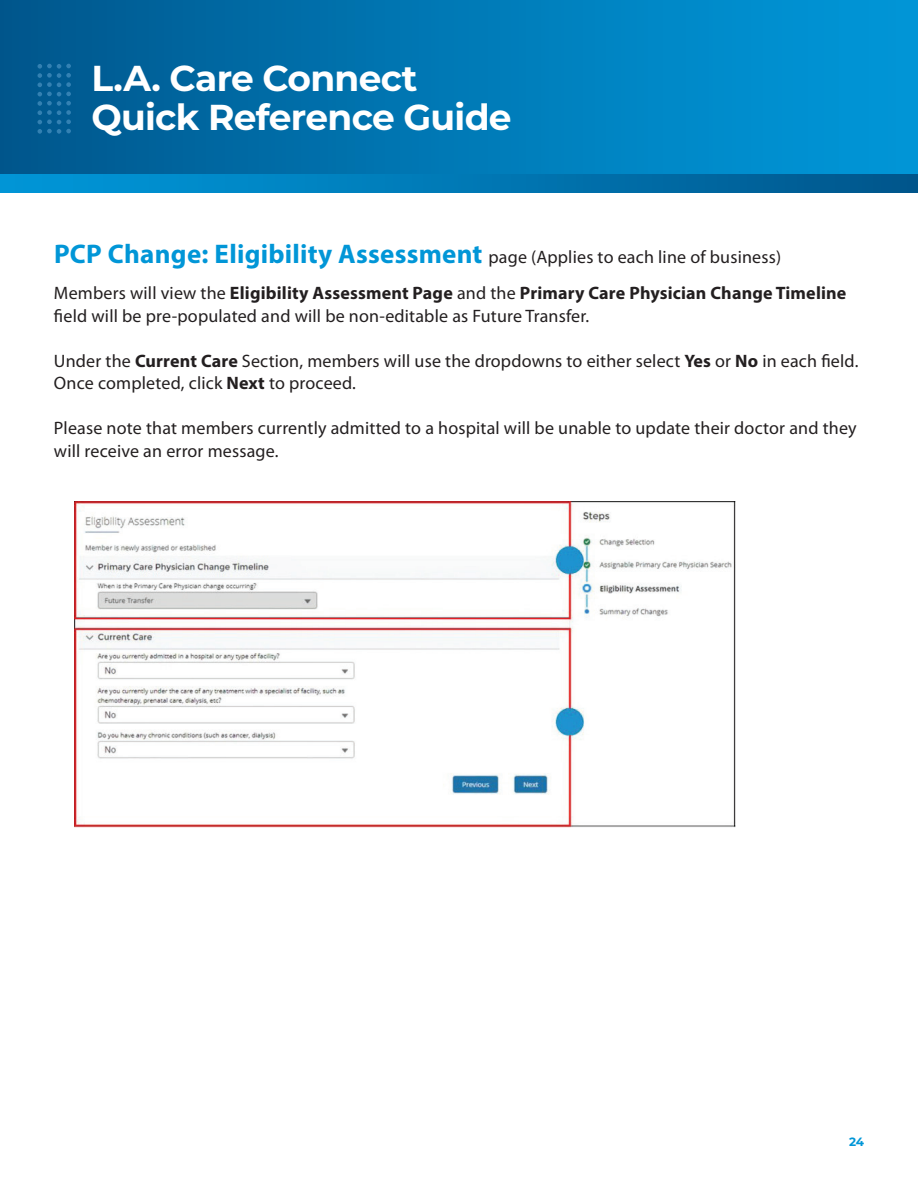
<style>
.page{position:relative;width:918px;height:1188px;background:#fff}
.page>*{position:absolute;margin:0;border:0;box-sizing:border-box;transform-origin:0 0}
.t1{font:700 36px/39px "Montserrat";letter-spacing:-.02em;color:#fff}
.t2{font:18px/22.5px "Myriad Pro";letter-spacing:.01em;color:#231f20}
.t3{font:700 18px/36px "Myriad Pro";letter-spacing:.01em;color:#231f20}
.t4{font:700 12px "Montserrat";color:#0196d7}
.s1{font-size:27px;color:#0196d7}
.s2{font-weight:400}
.s3{font-weight:700}
</style>
<div class="page">
<div style="left:0;top:0;width:918px;height:181px;background:linear-gradient(to right,#00588f,#0099da)"></div>
<div style="left:0;top:175px;width:918px;height:17px;background:linear-gradient(to right,#0099db,#00578d)"></div>
<svg style="left:38px;top:64px;width:33px;height:70px;background:#0b6298"></svg>
<img style="left:74px;top:502px;width:662px;height:325px">
<h1 class="t1" style="left:92px;top:57px;width:422px">L.A. Care Connect<br>Quick Reference Guide</h1>
<p class="t3" style="left:54px;top:239px;width:794px"><span class="s1">PCP Change: Eligibility Assessment</span> <span class="s2">page (Applies to each line of business)<br>Members will view the</span> Eligibility Assessment Page <span class="s2">and the</span> Primary Care Physician Change Timeline</p>
<p class="t2" style="left:54px;top:304px;width:537px">feld will be pre-populated and will be non-editable as Future Transfer.</p>
<p class="t2" style="left:54px;top:349px;width:806px">Under the <span class="s3">Current Care</span> Section, members will use the dropdowns to either select <span class="s3">Yes</span> or <span class="s3">No</span> in each feld.<br>Once completed, click <span class="s3">Next</span> to proceed.</p>
<p class="t2" style="left:54px;top:417px;width:804px">Please note that members currently admitted to a hospital will be unable to update their doctor and they will receive an error message.</p>
<p class="t4" style="left:849px;top:1133px;width:16px">24</p>
</div>
